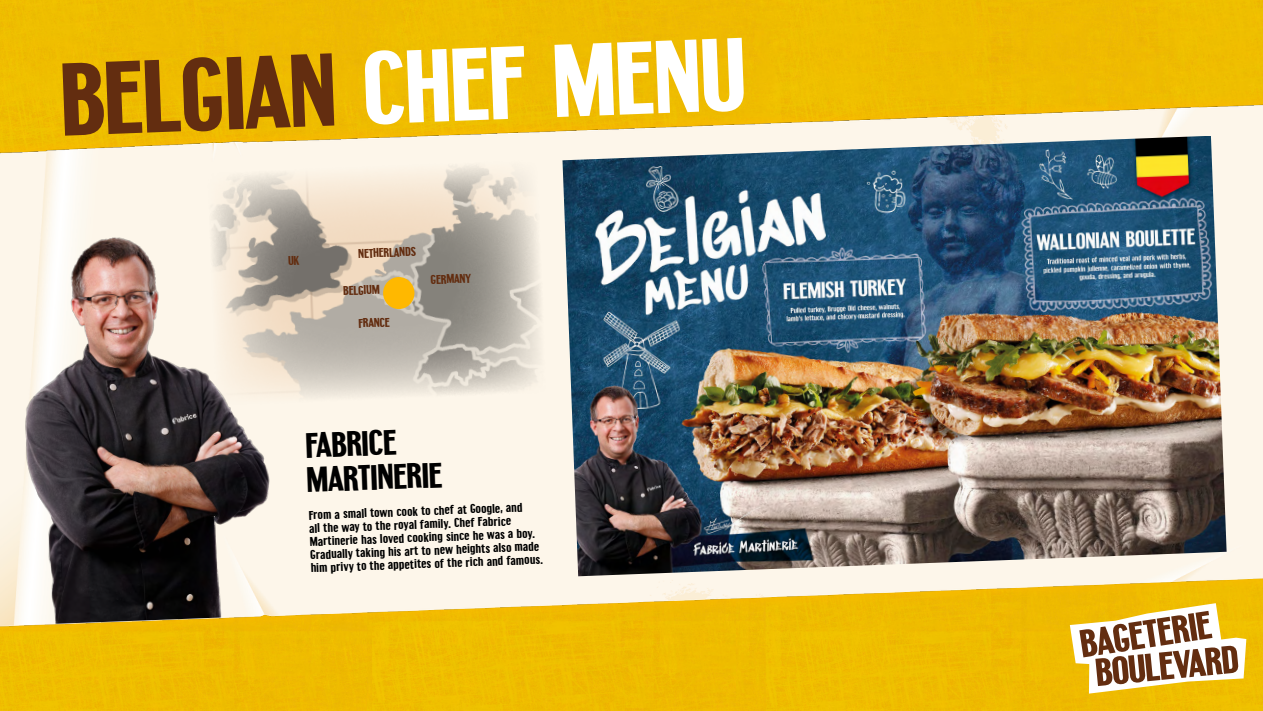
<style>
.page{position:relative;width:1263px;height:711px;background:#fff}
.page>*{position:absolute;margin:0;border:0;box-sizing:border-box;transform-origin:0 0}
.t1{font:700 96.15px "Boulevard betaone";color:#fff}
.t2{font:700 33px "Boulevard betaone";color:#000}
.t3{font:700 11.85px/13.2px "Boulevard betaone";color:#000}
.t4{font:700 11.85px "Boulevard betaone";color:#632d10}
.s1{color:#632d10}
</style>
<div class="page">
<div style="left:0;top:0;width:1263px;height:710px;background:#eebc00"></div>
<div style="left:0;top:91px;width:1263px;height:547px;background:#efbc00"></div>
<img style="left:0;top:104px;width:1263px;height:520px">
<img style="left:562px;top:136px;width:664px;height:440px">
<img style="left:192px;top:145px;width:371px;height:276px">
<img style="left:0;top:199px;width:301px;height:426px">
<div style="left:383px;top:277px;width:31px;height:32px;background:#ffb800;border-radius:50%"></div>
<svg style="left:1070px;top:602px;width:176px;height:91px"></svg>
<svg style="left:288px;top:256px;width:12px;height:9px"></svg>
<p class="t1" style="left:59px;top:39px;width:687px;rotate:-2deg"><span class="s1">BELGIAN</span> CHEF MENU</p>
<p class="t4" style="left:358px;top:246px;width:59px;rotate:-2deg">NETHERLANDS</p>
<p class="t4" style="left:343px;top:283px;width:38px;rotate:-2deg">BELGIUM</p>
<p class="t4" style="left:358px;top:315px;width:33px;rotate:-2deg">FRANCE</p>
<p class="t4" style="left:430px;top:272px;width:42px;rotate:-2deg">GERMANY</p>
<p class="t2" style="left:305px;top:424px;width:93px;rotate:-2deg">FABRICE</p>
<p class="t2" style="left:306px;top:459px;width:137px;rotate:-2deg">MARTINERIE</p>
<p class="t3" style="left:309px;top:507px;width:234px;rotate:-2deg">From a small town cook to chef at Google, and<br>all the way to the royal family. Chef Fabrice Martinerie has loved cooking since he was a boy.<br>Gradually taking his art to new heights also made him privy to the appetites of the rich and famous.</p>
</div>
